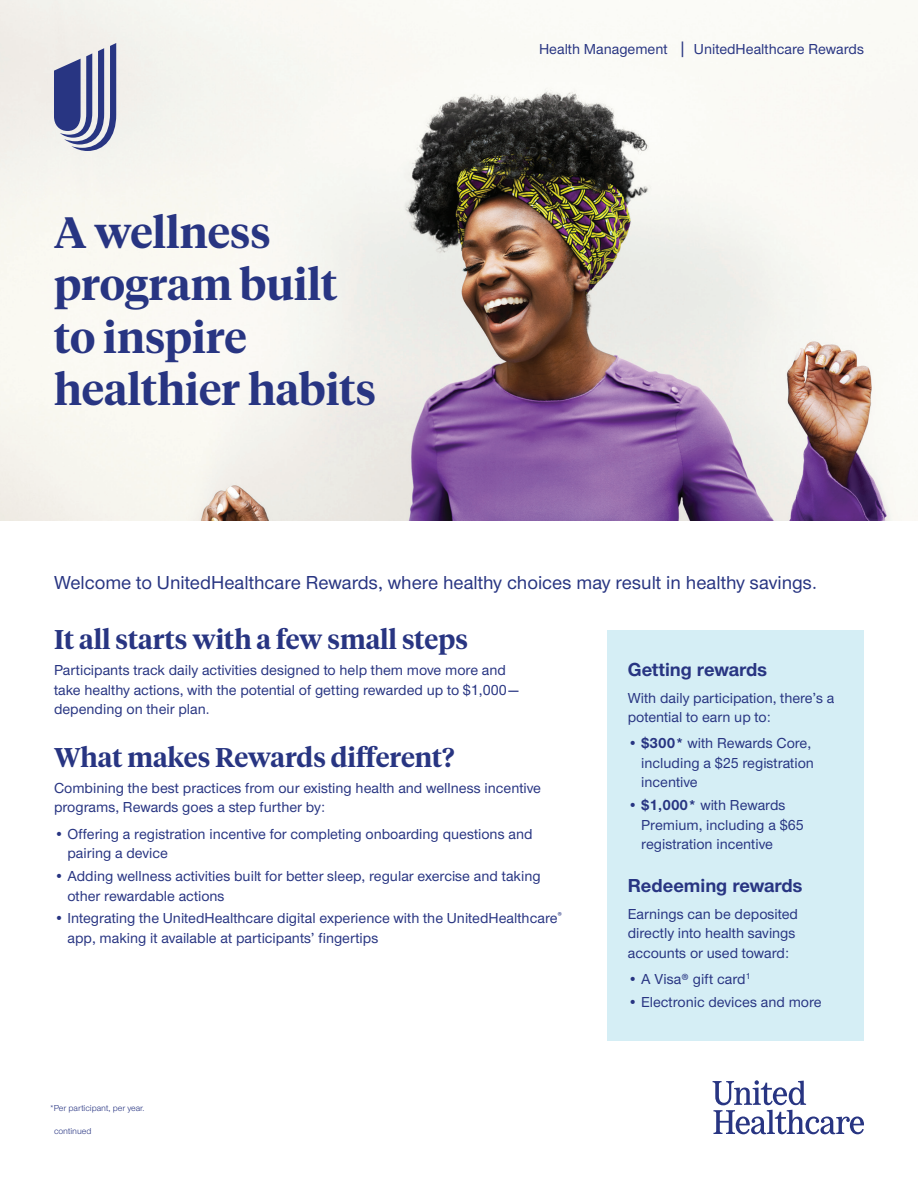
<style>
.page{position:relative;width:918px;height:1188px;background:#fff}
.page>*{position:absolute;margin:0;border:0;box-sizing:border-box;transform-origin:0 0}
.t1{font:600 43.5px/52.2px "UHC Serif Headline";color:#283582}
.t2{font:600 27px "UHC Serif Headline";color:#283582}
.t3{font:500 19.5px "UHC Sans";color:#283582}
.t4{font:700 19.5px "UHC Sans";color:#283582}
.t5{font:500 15px/19.5px "UHC Sans";color:#283582}
.t6{font:9px "UHC Sans";color:#283582}
.s1{font-size:18.75px}
.s2{font-weight:700}
</style>
<div class="page">
<img style="left:0;top:0;width:918px;height:521px">
<svg style="left:713px;top:1080px;width:151px;height:54px"></svg>
<svg style="left:54px;top:43px;width:62px;height:108px;background:#858bb2"></svg>
<div style="left:608px;top:630px;width:256px;height:410px;background:#d5eef5"></div>
<h1 class="t1" style="left:54px;top:205px;width:324px">A wellness program built to inspire healthier habits</h1>
<p class="t5" style="left:539px;top:39px;width:326px">Health Management <span class="s1">|</span> UnitedHealthcare Rewards</p>
<h3 class="t3" style="left:54px;top:570px;width:764px">Welcome to UnitedHealthcare Rewards, where healthy choices may result in healthy savings.</h3>
<h2 class="t2" style="left:54px;top:621px;width:415px">It all starts with a few small steps</h2>
<p class="t5" style="left:54px;top:660px;width:466px">Participants track daily activities designed to help them move more and take healthy actions, with the potential of getting rewarded up to $1,000— depending on their plan.</p>
<h2 class="t2" style="left:54px;top:739px;width:402px">What makes Rewards different?</h2>
<p class="t5" style="left:54px;top:778px;width:489px">Combining the best practices from our existing health and wellness incentive programs, Rewards goes a step further by:</p>
<p class="t5" style="left:68px;top:823px;width:467px;text-indent:-14px">• Offering a registration incentive for completing onboarding questions and pairing a device</p>
<p class="t5" style="left:68px;top:866px;width:475px;text-indent:-14px">• Adding wellness activities built for better sleep, regular exercise and taking other rewardable actions</p>
<p class="t5" style="left:68px;top:908px;width:496px;text-indent:-14px">• Integrating the UnitedHealthcare digital experience with the UnitedHealthcare<sup>® </sup>app, making it available at participants’ fingertips</p>
<h3 class="t4" style="left:628px;top:657px;width:141px">Getting rewards</h3>
<p class="t5" style="left:628px;top:687px;width:208px">With daily participation, there’s a potential to earn up to:</p>
<p class="t5" style="left:641px;top:733px;width:174px;text-indent:-14px"><span class="s2">• $300*</span> with Rewards Core, including a $25 registration incentive</p>
<p class="t5" style="left:641px;top:795px;width:164px;text-indent:-14px"><span class="s2">• $1,000*</span> with Rewards<br>Premium, including a $65 registration incentive</p>
<h3 class="t4" style="left:628px;top:873px;width:176px">Redeeming rewards</h3>
<p class="t5" style="left:628px;top:903px;width:172px">Earnings can be deposited directly into health savings accounts or used toward:</p>
<p class="t5" style="left:628px;top:968px;width:124px">• A Visa® gift card<sup>1</sup></p>
<p class="t5" style="left:628px;top:991px;width:195px">• Electronic devices and more</p>
<p class="t6" style="left:50px;top:1103px;width:97px">*Per participant, per year.</p>
<p class="t6" style="left:54px;top:1125px;width:39px">continued</p>
</div>
